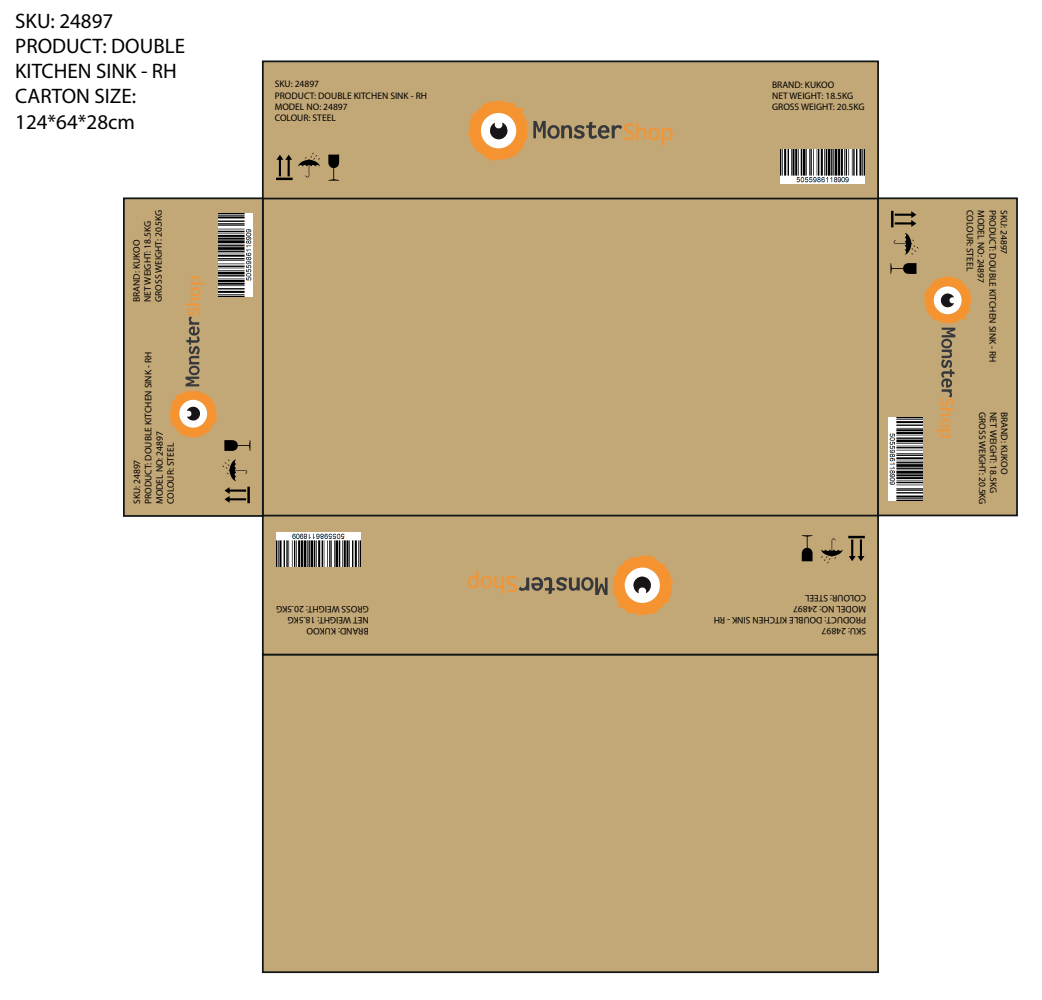
<style>
.page{position:relative;width:1042px;height:1000px;background:#fff}
.page>*{position:absolute;margin:0;border:0;box-sizing:border-box;transform-origin:0 0}
.t1{font:24.85px "Source Sans Pro";letter-spacing:-.025em;color:#f69331}
.t2{font:21px/25.2px "Myriad Pro";color:#000001}
.t3{font:19.6px "Source Sans Pro";letter-spacing:-.025em;color:#f69331}
.t4{font:9.45px/11.2px "Myriad Pro";color:#000001}
</style>
<div class="page">
<div style="left:262px;top:60px;width:617px;height:141px;background:#c3a877;border:2px solid #111516"></div>
<svg style="left:328px;top:155px;width:11px;height:26px"></svg>
<svg style="left:276px;top:152px;width:44px;height:28px"></svg>
<img style="left:781px;top:150px;width:83px;height:34px">
<div style="left:262px;top:198px;width:617px;height:319px;background:#c3a877;border:2px solid #111516"></div>
<div style="left:262px;top:653px;width:617px;height:320px;background:#c3a877;border:2px solid #111516"></div>
<svg style="left:467px;top:100px;width:155px;height:62px"></svg>
<div style="left:262px;top:514px;width:617px;height:141px;background:#c3a877;border:2px solid #111516"></div>
<svg style="left:801px;top:535px;width:11px;height:26px"></svg>
<svg style="left:821px;top:536px;width:44px;height:27px"></svg>
<img style="left:277px;top:532px;width:83px;height:34px">
<svg style="left:519px;top:554px;width:155px;height:62px"></svg>
<div style="left:123px;top:197px;width:141px;height:320px;background:#c3a877;border:2px solid #111516"></div>
<svg style="left:224px;top:440px;width:26px;height:11px"></svg>
<svg style="left:222px;top:459px;width:28px;height:44px"></svg>
<img style="left:218px;top:213px;width:34px;height:84px">
<svg style="left:169px;top:316px;width:49px;height:123px"></svg>
<div style="left:877px;top:197px;width:141px;height:319px;background:#c3a877;border:2px solid #111516"></div>
<svg style="left:890px;top:263px;width:26px;height:11px"></svg>
<svg style="left:891px;top:211px;width:25px;height:16px"></svg>
<svg style="left:893px;top:233px;width:25px;height:22px"></svg>
<img style="left:888px;top:417px;width:34px;height:83px">
<svg style="left:923px;top:275px;width:49px;height:122px"></svg>
<h2 class="t2" style="left:15px;top:8px;width:171px">SKU: 24897<br>PRODUCT: DOUBLE<br>KITCHEN SINK - RH<br>CARTON SIZE:<br>124*64*28cm</h2>
<p class="t4" style="left:131px;top:302px;width:94px;rotate:-90deg">BRAND: KUKOO<br>NET WEIGHT: 18.5KG<br>GROSS WEIGHT: 20.5KG</p>
<h3 class="t3" style="left:181px;top:316px;width:42px;rotate:-90deg">Shop</h3>
<p class="t4" style="left:131px;top:504px;width:154px;rotate:-90deg">SKU: 24897<br>PRODUCT: DOUBLE KITCHEN SINK - RH<br>MODEL NO: 24897<br>COLOUR: STEEL</p>
<p class="t4" style="left:275px;top:78px;width:154px">SKU: 24897<br>PRODUCT: DOUBLE KITCHEN SINK - RH<br>MODEL NO: 24897<br>COLOUR: STEEL</p>
<p class="t4" style="left:772px;top:79px;width:94px">BRAND: KUKOO<br>NET WEIGHT: 18.5KG<br>GROSS WEIGHT: 20.5KG</p>
<h1 class="t1" style="left:622px;top:115px;width:54px">Shop</h1>
<p class="t4" style="left:369px;top:637px;width:94px;rotate:-180deg">BRAND: KUKOO<br>NET WEIGHT: 18.5KG<br>GROSS WEIGHT: 20.5KG</p>
<h1 class="t1" style="left:519px;top:600px;width:54px;rotate:-180deg">Shop</h1>
<p class="t4" style="left:866px;top:637px;width:154px;rotate:-180deg">SKU: 24897<br>PRODUCT: DOUBLE KITCHEN SINK - RH<br>MODEL NO: 24897<br>COLOUR: STEEL</p>
<p class="t4" style="left:976px;top:210px;width:63px;rotate:90deg">COLOUR: STEEL</p>
<p class="t4" style="left:987px;top:210px;width:74px;rotate:90deg">MODEL NO: 24897</p>
<p class="t4" style="left:1010px;top:210px;width:154px;rotate:90deg">SKU: 24897<br>PRODUCT: DOUBLE KITCHEN SINK - RH</p>
<h3 class="t3" style="left:960px;top:397px;width:42px;rotate:90deg">Shop</h3>
<p class="t4" style="left:988px;top:412px;width:94px;rotate:90deg">GROSS WEIGHT: 20.5KG</p>
<p class="t4" style="left:999px;top:412px;width:83px;rotate:90deg">NET WEIGHT: 18.5KG</p>
<p class="t4" style="left:1010px;top:412px;width:64px;rotate:90deg">BRAND: KUKOO</p>
</div>
